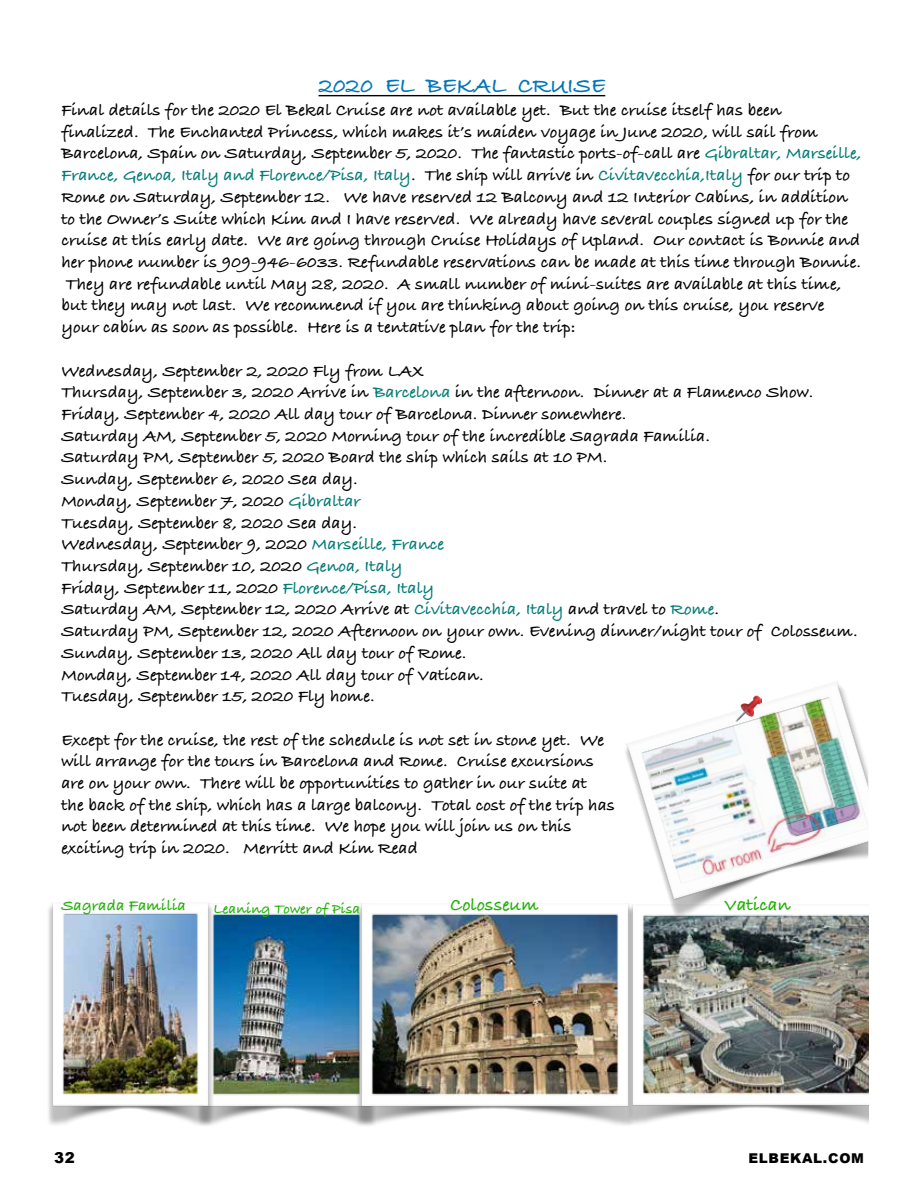
<style>
.page{position:relative;width:918px;height:1188px;background:#fff}
.page>*{position:absolute;margin:0;border:0;box-sizing:border-box;transform-origin:0 0}
.t1{font:700 23.1px "Bradley Hand ITCTT";color:#0076ba}
.t2{font:700 19.05px "Bradley Hand ITCTT";color:#1db101}
.t3{font:700 17.7px/21.8px "Bradley Hand ITCTT";color:#000}
.t4{font:700 16.35px "Bradley Hand ITCTT";color:#1db101}
.t5{font:900 15px "Arial";color:#000}
.t6{font:700 14.85px "Bradley Hand ITCTT";color:#1db101}
.t7{font:900 13.5px "Arial";letter-spacing:.05em;color:#000}
.s1{color:#017b76}
</style>
<div class="page">
<hr style="left:319px;top:95px;width:286px;height:1px;background:#000">
<img style="left:213px;top:913px;width:143px;height:212px">
<img style="left:356px;top:903px;width:271px;height:223px">
<img style="left:48px;top:903px;width:165px;height:223px">
<img style="left:627px;top:920px;width:241px;height:205px">
<img style="left:622px;top:681px;width:246px;height:239px">
<img style="left:735px;top:696px;width:26px;height:26px">
<svg style="left:735px;top:695px;width:21px;height:21px"></svg>
<h1 class="t1" style="left:319px;top:68px;width:288px">2020 EL BEKAL CRUISE</h1>
<p class="t3" style="left:61px;top:98px;width:802px">Final details for the 2020 El Bekal Cruise are not available yet. But the cruise itself has been finalized. The Enchanted Princess, which makes it’s maiden voyage in June 2020, will sail from Barcelona, Spain on Saturday, September 5, 2020. The fantastic ports-of-call are <span class="s1">Gibraltar, Marseille, France, Genoa, Italy and Florence/Pisa, Italy</span>. The ship will arrive in <span class="s1">Civitavecchia,Italy</span> for our trip to Rome on Saturday, September 12. We have reserved 12 Balcony and 12 Interior Cabins, in addition to the Owner’s Suite which Kim and I have reserved. We already have several couples signed up for the cruise at this early date. We are going through Cruise Holidays of Upland. Our contact is Bonnie and her phone number is 909-946-6033. Refundable reservations can be made at this time through Bonnie.<br>They are refundable until May 28, 2020. A small number of mini-suites are available at this time, but they may not last. We recommend if you are thinking about going on this cruise, you reserve your cabin as soon as possible. Here is a tentative plan for the trip:</p>
<p class="t3" style="left:61px;top:359px;width:798px">Wednesday, September 2, 2020 Fly from LAX<br>Thursday, September 3, 2020 Arrive in <span class="s1">Barcelona</span> in the afternoon. Dinner at a Flamenco Show.<br>Friday, September 4, 2020 All day tour of Barcelona. Dinner somewhere.<br>Saturday AM, September 5, 2020 Morning tour of the incredible Sagrada Familia.<br>Saturday PM, September 5, 2020 Board the ship which sails at 10 PM.<br>Sunday, September 6, 2020 Sea day.<br>Monday, September 7, 2020 <span class="s1">Gibraltar<br></span>Tuesday, September 8, 2020 Sea day.<br>Wednesday, September 9, 2020 <span class="s1">Marseille, France<br></span>Thursday, September 10, 2020 <span class="s1">Genoa, Italy<br></span>Friday, September 11, 2020 <span class="s1">Florence/Pisa, Italy<br></span>Saturday AM, September 12, 2020 Arrive at <span class="s1">Civitavecchia, Italy</span> and travel to <span class="s1">Rome</span>.<br>Saturday PM, September 12, 2020 Afternoon on your own. Evening dinner/night tour of Colosseum.<br>Sunday, September 13, 2020 All day tour of Rome.<br>Monday, September 14, 2020 All day tour of Vatican.<br>Tuesday, September 15, 2020 Fly home.</p>
<p class="t3" style="left:61px;top:728px;width:555px">Except for the cruise, the rest of the schedule is not set in stone yet. We will arrange for the tours in Barcelona and Rome. Cruise excursions are on your own. There will be opportunities to gather in our suite at<br>the back of the ship, which has a large balcony. Total cost of the trip has not been determined at this time. We hope you will join us on this exciting trip in 2020. Merritt and Kim Read</p>
<p class="t4" style="left:61px;top:893px;width:126px">Sagrada Familia</p>
<p class="t6" style="left:213px;top:897px;width:148px">Leaning Tower of Pisa</p>
<p class="t2" style="left:450px;top:890px;width:90px">Colosseum</p>
<p class="t2" style="left:724px;top:890px;width:68px">Vatican</p>
<p class="t5" style="left:54px;top:1147px;width:22px">32</p>
<p class="t7" style="left:749px;top:1149px;width:117px">ELBEKAL.COM</p>
</div>
